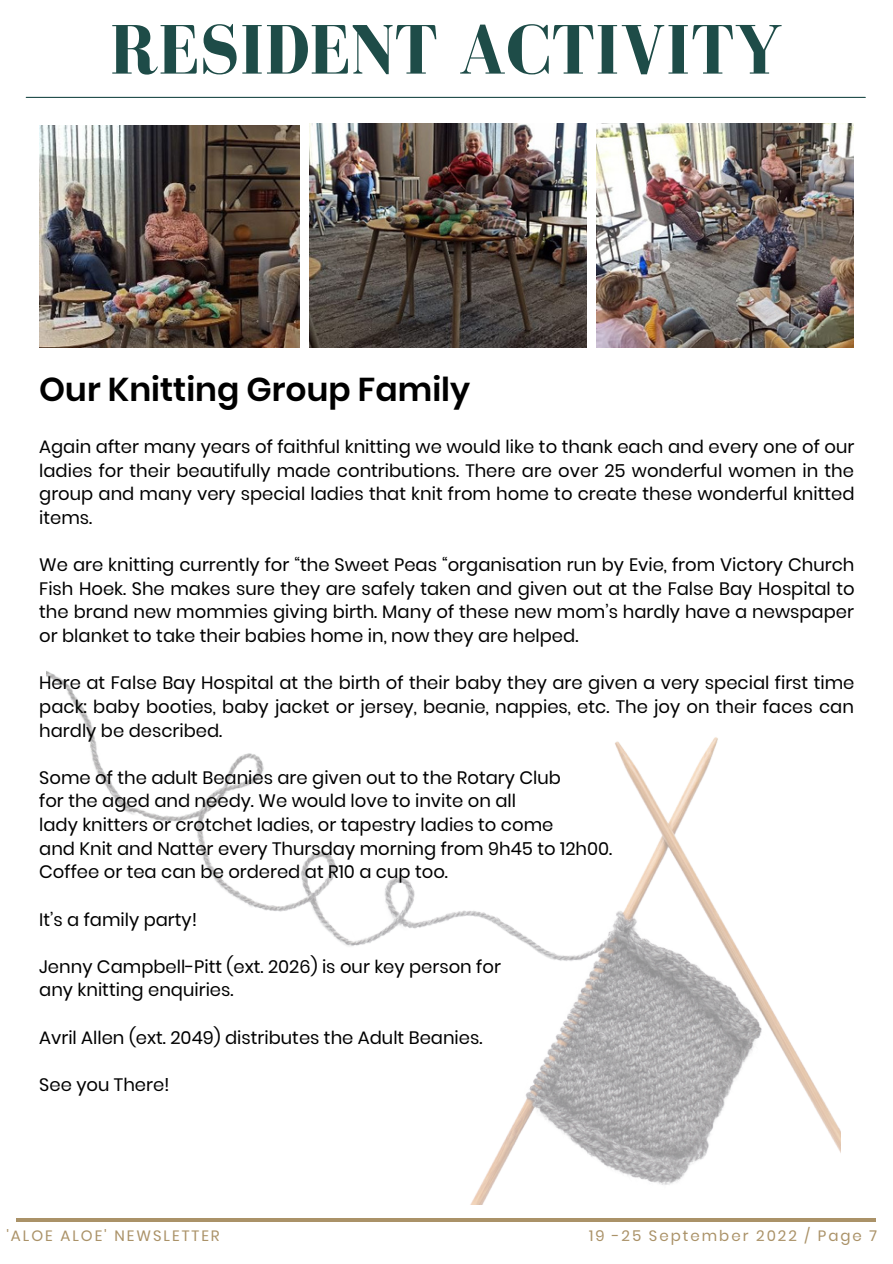
<style>
.page{position:relative;width:893px;height:1264px;background:#fff}
.page>*{position:absolute;margin:0;border:0;box-sizing:border-box;transform-origin:0 0}
.t1{font:700 72px "Bodoni FLF";color:#1e4c48}
.t2{font:600 33px "Poppins";color:#000}
.t3{font:18px/23.5px "Poppins";color:#000;text-align:justify}
.t4{font:15px "Poppins";letter-spacing:.135em;color:#aa9268}
</style>
<div class="page">
<hr style="left:17px;top:1218px;width:858px;height:3px;background:#aa9268">
<hr style="left:26px;top:97px;width:839px;height:1px;background:#1e4c48">
<img style="left:39px;top:125px;width:260px;height:223px">
<img style="left:309px;top:124px;width:277px;height:223px">
<img style="left:596px;top:124px;width:257px;height:223px">
<img style="left:46px;top:671px;width:794px;height:533px">
<h1 class="t1" style="left:110px;top:11px;width:673px">RESIDENT ACTIVITY</h1>
<h2 class="t2" style="left:39px;top:367px;width:432px">Our Knitting Group Family</h2>
<p class="t3" style="left:39px;top:435px;width:816px">Again after many years of faithful knitting we would like to thank each and every one of our ladies for their beautifully made contributions. There are over 25 wonderful women in the group and many very special ladies that knit from home to create these wonderful knitted items.</p>
<p class="t3" style="left:39px;top:553px;width:816px">We are knitting currently for “the Sweet Peas “organisation run by Evie, from Victory Church Fish Hoek. She makes sure they are safely taken and given out at the False Bay Hospital to the brand new mommies giving birth. Many of these new mom’s hardly have a newspaper or blanket to take their babies home in, now they are helped.</p>
<p class="t3" style="left:39px;top:671px;width:816px">Here at False Bay Hospital at the birth of their baby they are given a very special first time pack: baby booties, baby jacket or jersey, beanie, nappies, etc. The joy on their faces can hardly be described.</p>
<p class="t3" style="left:39px;top:765px;width:574px;text-align:left">Some of the adult Beanies are given out to the Rotary Club<br>for the aged and needy. We would love to invite on all<br>lady knitters or crotchet ladies, or tapestry ladies to come<br>and Knit and Natter every Thursday morning from 9h45 to 12h00.<br>Coffee or tea can be ordered at R10 a cup too.</p>
<p class="t3" style="left:39px;top:907px;width:159px">It’s a family party!</p>
<p class="t3" style="left:39px;top:954px;width:463px">Jenny Campbell-Pitt (ext. 2026) is our key person for any knitting enquiries.</p>
<p class="t3" style="left:39px;top:1025px;width:444px">Avril Allen (ext. 2049) distributes the Adult Beanies.</p>
<p class="t3" style="left:39px;top:1072px;width:132px">See you There!</p>
<p class="t4" style="left:6px;top:1224px;width:215px">'ALOE ALOE' NEWSLETTER</p>
<p class="t4" style="left:589px;top:1225px;width:289px">19 -25 September 2022 / Page 7</p>
</div>
